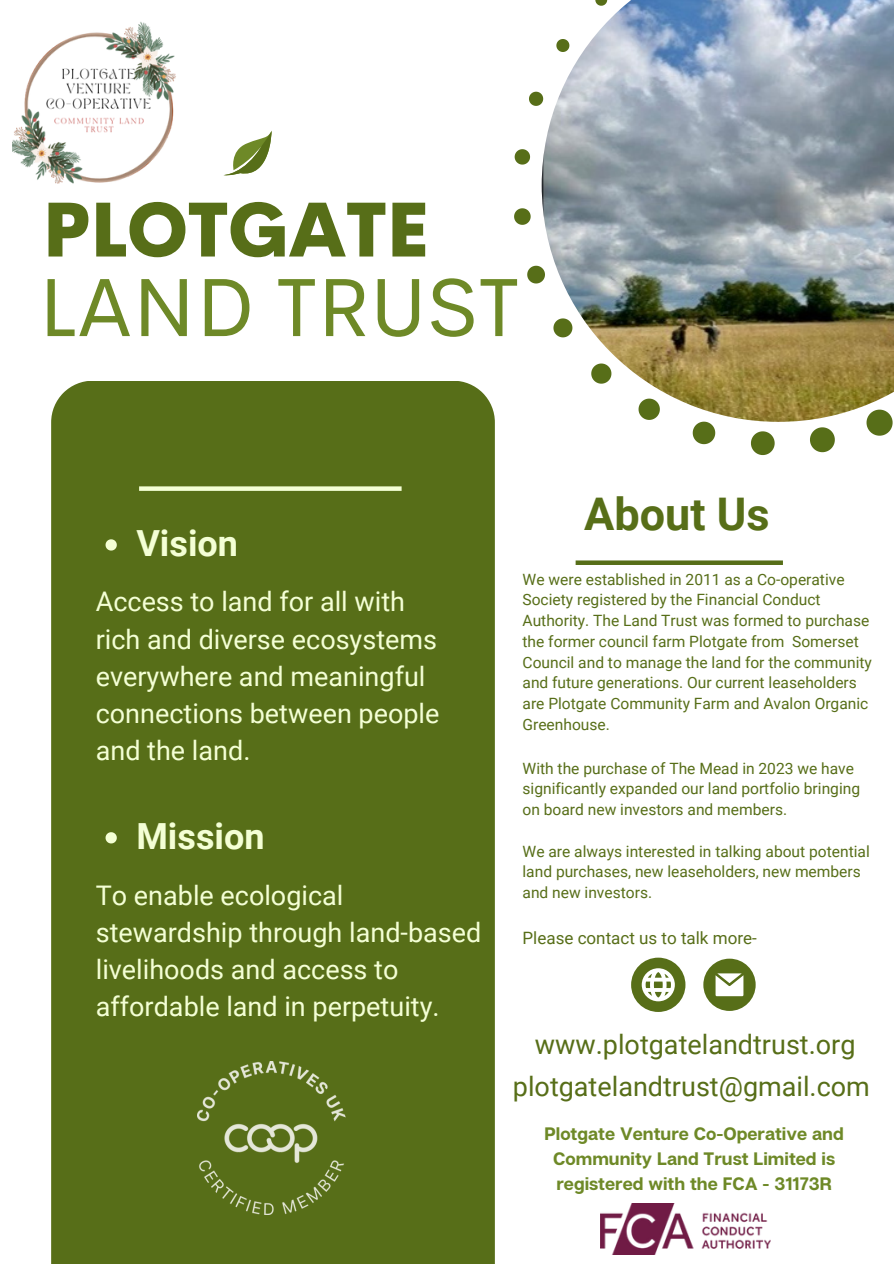
<style>
.page{position:relative;width:894px;height:1264px;background:#fff}
.page>*{position:absolute;margin:0;border:0;box-sizing:border-box;transform-origin:0 0}
.t1{font:82.8px "Cerebri Sans";color:#6e8927}
.t2{font:800 75px "Cerebri Sans";color:#576e18}
.t3{font:700 45px "Roboto";color:#576e18}
.t4{font:700 36px "Roboto";color:#f4ffd5}
.t5{font:27px/37.2px "Roboto";color:#f4ffd5}
.t6{font:27px "Roboto";color:#576e18}
.t7{font:700 18px/24.8px "Articulat CF";color:#6e8927;text-align:center}
.t8{font:16.95px "Roboto";color:#576e18}
.t9{font:15.6px/20.7px "Roboto";color:#576e18}
</style>
<div class="page">
<div style="left:51px;top:381px;width:443px;height:882px;background:#576e18"></div>
<svg style="left:866px;top:422px;width:26px;height:13px"></svg>
<svg style="left:810px;top:427px;width:25px;height:26px"></svg>
<svg style="left:750px;top:431px;width:25px;height:25px"></svg>
<svg style="left:692px;top:422px;width:23px;height:22px"></svg>
<svg style="left:527px;top:265px;width:14px;height:19px"></svg>
<svg style="left:514px;top:208px;width:17px;height:17px"></svg>
<svg style="left:514px;top:149px;width:16px;height:16px"></svg>
<svg style="left:529px;top:91px;width:12px;height:15px"></svg>
<img style="left:541px;top:0;width:352px;height:422px">
<svg style="left:223px;top:132px;width:48px;height:44px"></svg>
<div style="left:575px;top:560px;width:207px;height:5px;background:#576e18"></div>
<div style="left:139px;top:486px;width:262px;height:5px;background:#f4ffd5"></div>
<svg style="left:631px;top:957px;width:54px;height:54px"></svg>
<svg style="left:703px;top:958px;width:52px;height:52px"></svg>
<img style="left:12px;top:22px;width:164px;height:162px">
<img style="left:198px;top:1061px;width:147px;height:153px">
<img style="left:600px;top:1203px;width:170px;height:51px">
<svg style="left:105px;top:539px;width:12px;height:11px"></svg>
<svg style="left:105px;top:832px;width:12px;height:11px"></svg>
<h1 class="t2" style="left:42px;top:181px;width:388px">PLOTGATE</h1>
<h2 class="t1" style="left:39px;top:253px;width:482px">LAND TRUST</h2>
<p class="t4" style="left:136px;top:523px;width:103px">Vision</p>
<p class="t5" style="left:96px;top:583px;width:345px">Access to land for all with rich and diverse ecosystems everywhere and meaningful connections between people and the land.</p>
<p class="t4" style="left:136px;top:815px;width:130px">Mission</p>
<p class="t5" style="left:96px;top:876px;width:387px">To enable ecological stewardship through land-based livelihoods and access to affordable land in perpetuity.</p>
<p class="t3" style="left:584px;top:488px;width:187px">About Us</p>
<h5 class="t9" style="left:522px;top:569px;width:351px">We were established in 2011 as a Co-operative Society registered by the Financial Conduct Authority. The Land Trust was formed to purchase the former council farm Plotgate from Somerset Council and to manage the land for the community and future generations. Our current leaseholders are Plotgate Community Farm and Avalon Organic Greenhouse.</h5>
<p class="t9" style="left:522px;top:757px;width:339px">With the purchase of The Mead in 2023 we have significantly expanded our land portfolio bringing on board new investors and members.</p>
<h5 class="t9" style="left:522px;top:840px;width:348px">We are always interested in talking about potential land purchases, new leaseholders, new members and new investors.</h5>
<p class="t8" style="left:522px;top:928px;width:236px">Please contact us to talk more-</p>
<p class="t6" style="left:534px;top:1029px;width:322px">www.plotgatelandtrust.org</p>
<p class="t6" style="left:512px;top:1071px;width:358px">plotgatelandtrust@gmail.com</p>
<p class="t7" style="left:544px;top:1121px;width:300px">Plotgate Venture Co-Operative and<br>Community Land Trust Limited is registered with the FCA - 31173R</p>
</div>
